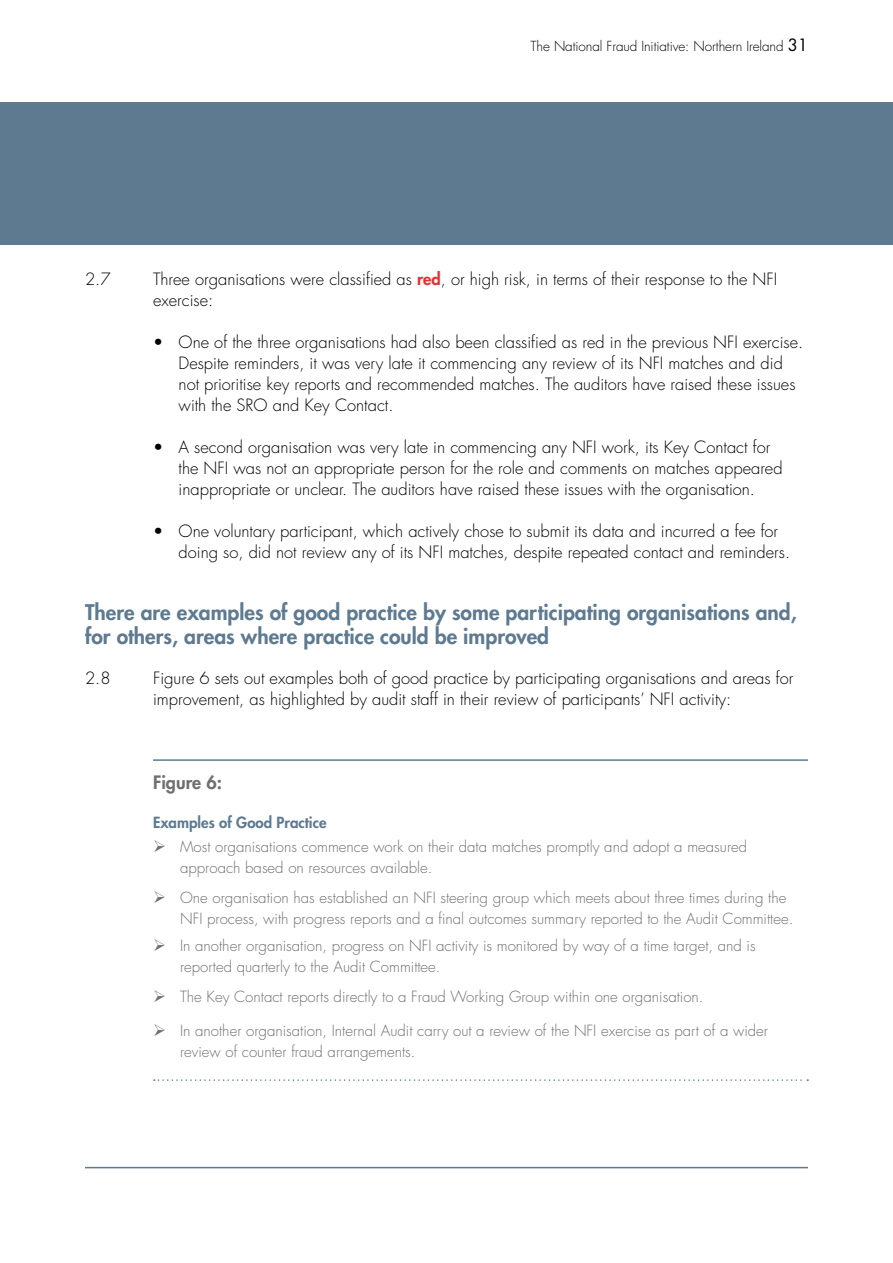
<style>
.page{position:relative;width:893px;height:1263px;background:#fff}
.page>*{position:absolute;margin:0;border:0;box-sizing:border-box;transform-origin:0 0}
._1__subheads{font:800 21px/24px "Futura";color:#5d7a91}
.Table_Titles{font:800 18px "Futura";color:#706f6f}
.t1{font:300 16.5px/21px "Futura";color:#000}
.t2{font:300 15px/21px "Futura";color:#706f6f}
.Table_Titles-2{font:800 15px "Futura";color:#5d7a91}
.Top_strip_text{font:300 13.5px "Futura";letter-spacing:-.005em;color:#000}
.s1{font-weight:400;font-size:16.5px}
.s2{font-weight:800;color:#e62f32}
</style>
<div class="page">
<div style="left:0;top:102px;width:893px;height:142px;background:#5d7a91"></div>
<hr style="left:153px;top:759px;width:655px;height:2px;background:#5d7a91">
<svg style="left:154px;top:1079px;width:654px;height:2px"></svg>
<hr style="left:85px;top:1167px;width:723px;height:1px;background:#5d7a91">
<p class="Top_strip_text" style="left:531px;top:38px;width:279px">The National Fraud Initiative: Northern Ireland <span class="s1">31</span></p>
<p class="t1" style="left:85px;top:269px;width:27px">2.7</p>
<p class="t1" style="left:153px;top:269px;width:626px">Three organisations were classified as <span class="s2">red</span>, or high risk, in terms of their response to the NFI exercise:</p>
<p class="t1" style="left:179px;top:332px;width:626px;text-indent:-26px">• One of the three organisations had also been classified as red in the previous NFI exercise.<br>Despite reminders, it was very late it commencing any review of its NFI matches and did not prioritise key reports and recommended matches. The auditors have raised these issues with the SRO and Key Contact.</p>
<p class="t1" style="left:179px;top:437px;width:605px;text-indent:-26px">• A second organisation was very late in commencing any NFI work, its Key Contact for the NFI was not an appropriate person for the role and comments on matches appeared inappropriate or unclear. The auditors have raised these issues with the organisation.</p>
<p class="t1" style="left:179px;top:521px;width:613px;text-indent:-26px">• One voluntary participant, which actively chose to submit its data and incurred a fee for doing so, did not review any of its NFI matches, despite repeated contact and reminders.</p>
<p class="_1__subheads" style="left:85px;top:600px;width:713px">There are examples of good practice by some participating organisations and, for others, areas where practice could be improved</p>
<p class="t1" style="left:85px;top:668px;width:27px">2.8</p>
<p class="t1" style="left:153px;top:668px;width:642px">Figure 6 sets out examples both of good practice by participating organisations and areas for improvement, as highlighted by audit staff in their review of participants’ NFI activity:</p>
<p class="Table_Titles" style="left:153px;top:771px;width:71px">Figure 6:</p>
<p class="Table_Titles-2" style="left:153px;top:813px;width:175px">Examples of Good Practice</p>
<p class="t2" style="left:180px;top:837px;width:569px;text-indent:-27px">➢ Most organisations commence work on their data matches promptly and adopt a measured approach based on resources available.</p>
<p class="t2" style="left:180px;top:888px;width:615px;text-indent:-27px">➢ One organisation has established an NFI steering group which meets about three times during the<br>NFI process, with progress reports and a final outcomes summary reported to the Audit Committee.</p>
<p class="t2" style="left:180px;top:936px;width:577px;text-indent:-27px">➢ In another organisation, progress on NFI activity is monitored by way of a time target, and is reported quarterly to the Audit Committee.</p>
<p class="t2" style="left:153px;top:987px;width:552px">➢ The Key Contact reports directly to a Fraud Working Group within one organisation.</p>
<p class="t2" style="left:180px;top:1021px;width:589px;text-indent:-27px">➢ In another organisation, Internal Audit carry out a review of the NFI exercise as part of a wider review of counter fraud arrangements.</p>
</div>
